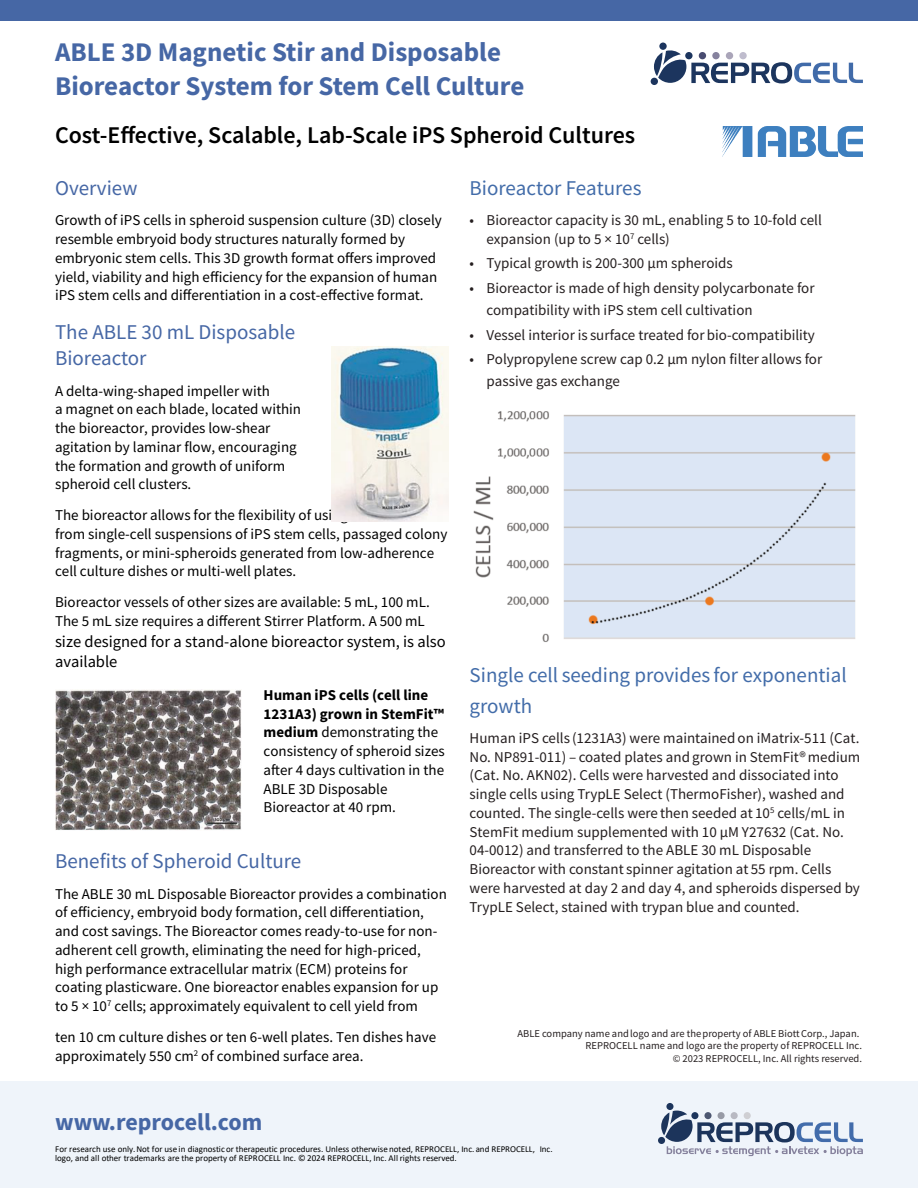
<style>
.page{position:relative;width:918px;height:1188px;background:#fff}
.page>*{position:absolute;margin:0;border:0;box-sizing:border-box;transform-origin:0 0}
.t1{font:700 27px "Source Sans Pro";color:#4667a5}
.t2{font:600 24px "Source Sans Pro";color:#000}
.t3{font:700 24px "Source Sans Pro";color:#4667a5}
.t4{font:21px "Source Sans Pro";color:#4667a5}
.t5{font:21px "Source Sans Pro";color:#426ca9}
.t6{font:16.5px "Source Sans Pro";color:#000}
.t7{font:15px "Source Sans Pro";color:#000}
.t8{font:15px "Source Sans Pro";color:#241e1f}
.t9{font:700 15px "Source Sans Pro";color:#000}
.t10{font:10.5px "Source Sans Pro";color:#241e1f}
.t11{font:9px "Calibri";letter-spacing:-.005em;color:#000}
.t12{font:8.7px "Source Sans Pro";color:#000}
.t13{font:8.7px "Source Sans Pro";color:#241e1f}
.s1{font-weight:700}
</style>
<div class="page">
<div style="left:0;top:0;width:918px;height:21px;background:#4667a5"></div>
<svg style="left:651px;top:43px;width:212px;height:42px"></svg>
<img style="left:723px;top:126px;width:140px;height:30px">
<img style="left:331px;top:346px;width:117px;height:175px">
<img style="left:55px;top:689px;width:186px;height:141px">
<img style="left:473px;top:411px;width:383px;height:231px">
<div style="left:0;top:1082px;width:918px;height:106px;background:#eff4fa"></div>
<div style="left:666px;top:1103px;width:8px;height:7px;background:#1c345b;border-radius:50%"></div>
<div style="left:658px;top:1137px;width:7px;height:7px;background:#1c345b;border-radius:50%"></div>
<svg style="left:661px;top:1111px;width:202px;height:45px"></svg>
<div style="left:731px;top:1112px;width:7px;height:7px;background:#b8b9c2;border-radius:50%"></div>
<div style="left:718px;top:1112px;width:7px;height:7px;background:#979aa5;border-radius:50%"></div>
<div style="left:704px;top:1112px;width:8px;height:7px;background:#4d5771;border-radius:50%"></div>
<div style="left:744px;top:1112px;width:7px;height:7px;background:#cfcfd3;border-radius:50%"></div>
<p class="t1" style="left:55px;top:41px;width:447px">ABLE 3D Magnetic Stir and Disposable</p>
<p class="t1" style="left:55px;top:75px;width:471px">Bioreactor System for Stem Cell Culture</p>
<p class="t2" style="left:55px;top:125px;width:582px">Cost-Effective, Scalable, Lab-Scale iPS Spheroid Cultures</p>
<p class="t4" style="left:55px;top:179px;width:84px">Overview</p>
<p class="t7" style="left:55px;top:214px;width:388px">Growth of iPS cells in spheroid suspension culture (3D) closely</p>
<p class="t7" style="left:55px;top:233px;width:351px">resemble embryoid body structures naturally formed by</p>
<p class="t7" style="left:55px;top:252px;width:383px">embryonic stem cells. This 3D growth format offers improved</p>
<p class="t7" style="left:55px;top:270px;width:384px">yield, viability and high efficiency for the expansion of human</p>
<p class="t7" style="left:55px;top:289px;width:370px">iPS stem cells and differentiation in a cost-effective format.</p>
<p class="t4" style="left:55px;top:323px;width:242px">The ABLE 30 mL Disposable</p>
<p class="t4" style="left:55px;top:349px;width:93px">Bioreactor</p>
<p class="t7" style="left:55px;top:384px;width:216px">A delta-wing-shaped impeller with</p>
<p class="t7" style="left:55px;top:403px;width:248px">a magnet on each blade, located within</p>
<p class="t7" style="left:55px;top:422px;width:217px">the bioreactor, provides low-shear</p>
<p class="t7" style="left:55px;top:441px;width:243px">agitation by laminar flow, encouraging</p>
<p class="t7" style="left:55px;top:459px;width:232px">the formation and growth of uniform</p>
<p class="t7" style="left:55px;top:478px;width:138px">spheroid cell clusters.</p>
<p class="t7" style="left:55px;top:509px;width:364px">The bioreactor allows for the flexibility of using seed stock</p>
<p class="t7" style="left:55px;top:528px;width:394px">from single-cell suspensions of iPS stem cells, passaged colony</p>
<p class="t7" style="left:55px;top:546px;width:381px">fragments, or mini-spheroids generated from low-adherence</p>
<p class="t7" style="left:55px;top:565px;width:243px">cell culture dishes or multi-well plates.</p>
<p class="t7" style="left:55px;top:596px;width:376px">Bioreactor vessels of other sizes are available: 5 mL, 100 mL.</p>
<p class="t7" style="left:55px;top:615px;width:371px">The 5 mL size requires a different Stirrer Platform. A 500 mL</p>
<p class="t6" style="left:55px;top:634px;width:392px">size designed for a stand-alone bioreactor system, is also</p>
<p class="t6" style="left:55px;top:655px;width:64px">available</p>
<p class="t5" style="left:470px;top:179px;width:173px">Bioreactor Features</p>
<p class="t8" style="left:470px;top:214px;width:354px">• Bioreactor capacity is 30 mL, enabling 5 to 10-fold cell</p>
<p class="t8" style="left:487px;top:232px;width:145px">expansion (up to 5 × 10</p>
<p class="t13" style="left:630px;top:232px;width:6px">7</p>
<p class="t8" style="left:637px;top:232px;width:34px">cells)</p>
<p class="t8" style="left:470px;top:257px;width:265px">• Typical growth is 200-300 µm spheroids</p>
<p class="t8" style="left:470px;top:282px;width:346px">• Bioreactor is made of high density polycarbonate for</p>
<p class="t8" style="left:487px;top:304px;width:268px">compatibility with iPS stem cell cultivation</p>
<p class="t8" style="left:470px;top:328px;width:347px">• Vessel interior is surface treated for bio-compatibility</p>
<p class="t8" style="left:470px;top:353px;width:354px">• Polypropylene screw cap 0.2 µm nylon filter allows for</p>
<p class="t8" style="left:487px;top:375px;width:135px">passive gas exchange</p>
<p class="t5" style="left:470px;top:666px;width:379px">Single cell seeding provides for exponential</p>
<p class="t5" style="left:470px;top:697px;width:64px">growth</p>
<p class="t8" style="left:470px;top:732px;width:391px">Human iPS cells (1231A3) were maintained on iMatrix-511 (Cat.</p>
<p class="t8" style="left:470px;top:750px;width:392px">No. NP891-011) – coated plates and grown in StemFit® medium</p>
<p class="t8" style="left:470px;top:769px;width:370px">(Cat. No. AKN02). Cells were harvested and dissociated into</p>
<p class="t8" style="left:470px;top:788px;width:376px">single cells using TrypLE Select (ThermoFisher), washed and</p>
<p class="t8" style="left:470px;top:807px;width:302px">counted. The single-cells were then seeded at 10</p>
<p class="t13" style="left:770px;top:806px;width:6px">5</p>
<p class="t8" style="left:777px;top:807px;width:69px">cells/mL in</p>
<p class="t8" style="left:470px;top:825px;width:376px">StemFit medium supplemented with 10 µM Y27632 (Cat. No.</p>
<p class="t8" style="left:470px;top:844px;width:343px">04-0012) and transferred to the ABLE 30 mL Disposable</p>
<p class="t8" style="left:470px;top:863px;width:363px">Bioreactor with constant spinner agitation at 55 rpm. Cells</p>
<p class="t8" style="left:470px;top:882px;width:392px">were harvested at day 2 and day 4, and spheroids dispersed by</p>
<p class="t8" style="left:470px;top:900px;width:332px">TrypLE Select, stained with trypan blue and counted.</p>
<p class="t9" style="left:264px;top:689px;width:166px">Human iPS cells (cell line</p>
<p class="t9" style="left:264px;top:707px;width:182px">1231A3) grown in StemFit™</p>
<p class="t7" style="left:264px;top:726px;width:176px"><span class="s1">medium</span> demonstrating the</p>
<p class="t7" style="left:264px;top:745px;width:183px">consistency of spheroid sizes</p>
<p class="t7" style="left:264px;top:764px;width:182px">after 4 days cultivation in the</p>
<p class="t7" style="left:264px;top:782px;width:125px">ABLE 3D Disposable</p>
<p class="t7" style="left:264px;top:801px;width:134px">Bioreactor at 40 rpm.</p>
<p class="t4" style="left:55px;top:852px;width:248px">Benefits of Spheroid Culture</p>
<p class="t7" style="left:55px;top:887px;width:393px">The ABLE 30 mL Disposable Bioreactor provides a combination</p>
<p class="t7" style="left:55px;top:906px;width:370px">of efficiency, embryoid body formation, cell differentiation,</p>
<p class="t7" style="left:55px;top:925px;width:384px">and cost savings. The Bioreactor comes ready-to-use for non-</p>
<p class="t7" style="left:55px;top:944px;width:367px">adherent cell growth, eliminating the need for high-priced,</p>
<p class="t7" style="left:55px;top:962px;width:354px">high performance extracellular matrix (ECM) proteins for</p>
<p class="t7" style="left:55px;top:981px;width:385px">coating plasticware. One bioreactor enables expansion for up</p>
<p class="t7" style="left:55px;top:1000px;width:54px">to 5 × 10</p>
<p class="t12" style="left:107px;top:1000px;width:6px">7</p>
<p class="t7" style="left:114px;top:1000px;width:305px">cells; approximately equivalent to cell yield from</p>
<p class="t7" style="left:55px;top:1031px;width:383px">ten 10 cm culture dishes or ten 6-well plates. Ten dishes have</p>
<p class="t7" style="left:55px;top:1049px;width:140px">approximately 550 cm</p>
<p class="t12" style="left:194px;top:1049px;width:6px">2</p>
<p class="t7" style="left:201px;top:1049px;width:164px">of combined surface area.</p>
<p class="t10" style="left:517px;top:1029px;width:343px">ABLE company name and logo and are the property of ABLE Biott Corp., Japan.</p>
<p class="t10" style="left:585px;top:1041px;width:278px">REPROCELL name and logo are the property of REPROCELL Inc.</p>
<p class="t10" style="left:673px;top:1054px;width:191px">© 2023 REPROCELL, Inc. All rights reserved.</p>
<p class="t3" style="left:55px;top:1112px;width:209px">www.reprocell.com</p>
<p class="t11" style="left:55px;top:1145px;width:499px">For research use only. Not for use in diagnostic or therapeutic procedures. Unless otherwise noted, REPROCELL, Inc. and REPROCELL, Inc.</p>
<p class="t11" style="left:55px;top:1154px;width:403px">logo, and all other trademarks are the property of REPROCELL Inc. © 2024 REPROCELL, Inc. All rights reserved.</p>
</div>
